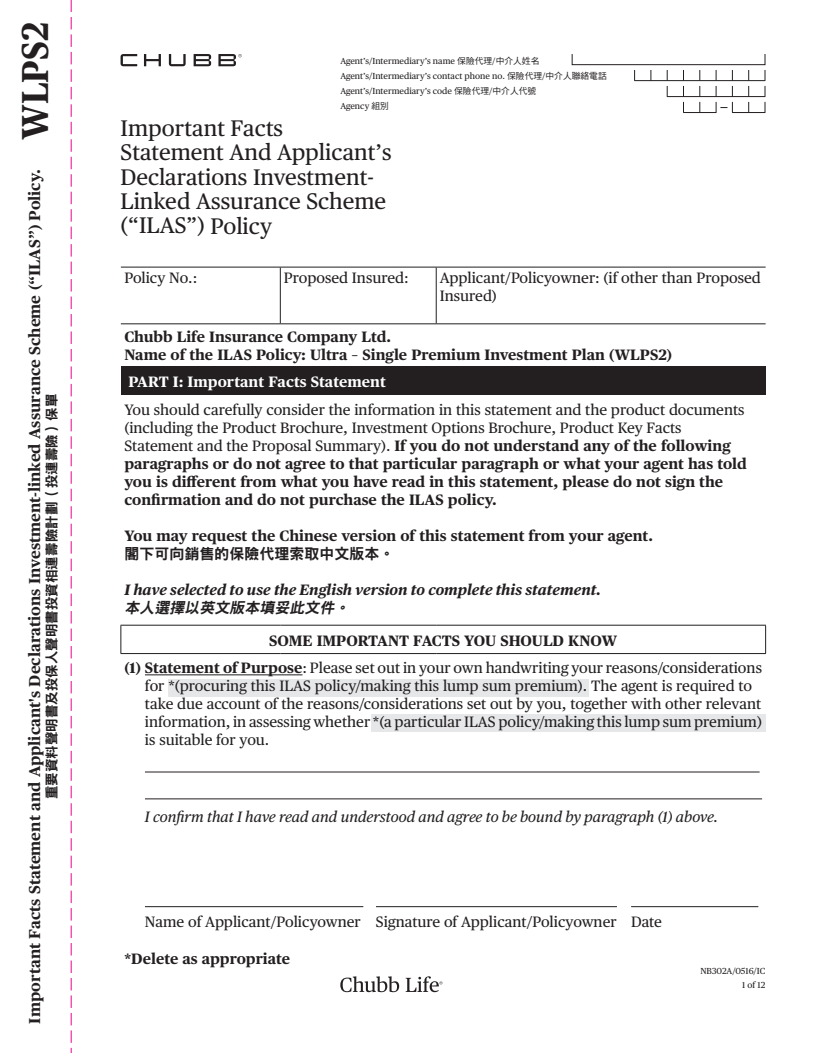
<style>
.page{position:relative;width:815px;height:1053px;background:#fff}
.page>*{position:absolute;margin:0;border:0;box-sizing:border-box;transform-origin:0 0}
.t1{font:700 37.5px "Publico Text";color:#231f20;scale:.9 1}
.t2{font:22.5px/24.2px "Publico Text";color:#231f20}
.t3{font:700 15.75px "Publico Text";color:#231f20}
.t4{font:700 15px/18px "Publico Text";color:#231f20}
.t5{font:15px/18px "Publico Text";color:#231f20}
.t6{font:italic 15px "Publico Text";color:#231f20}
.t7{font:italic 700 15px "Publico Text";color:#231f20}
.t8{font:700 15px "Publico Text";color:#fff}
.t9{font:15px "DF Hei HK W9";color:#231f20}
.t10{font:italic 15px "DF Hei HK W9";color:#231f20}
.t11{font:13.5px "DF Hei HK W9";color:#231f20}
.t12{font:8.75px/15px "Publico Text";color:#231f20}
.s1{font-family:"DF Hei HK W5"}
.s2{font-weight:400}
.s3{font-weight:700}
</style>
<div class="page">
<div style="left:168px;top:679px;width:421px;height:17px;background:#e6e7e9"></div>
<div style="left:371px;top:714px;width:394px;height:18px;background:#e6e7e9"></div>
<svg style="left:71px;top:0;width:1px;height:1052px"></svg>
<svg style="left:340px;top:976px;width:59px;height:16px"></svg>
<svg style="left:406px;top:976px;width:36px;height:16px"></svg>
<div style="left:121px;top:366px;width:645px;height:29px;background:#231f20"></div>
<svg style="left:765px;top:626px;width:1px;height:27px"></svg>
<hr style="left:121px;top:267px;width:159px;height:1px;background:#231f20">
<hr style="left:280px;top:267px;width:156px;height:1px;background:#231f20">
<hr style="left:436px;top:267px;width:330px;height:1px;background:#231f20">
<hr style="left:280px;top:267px;width:1px;height:56px;background:#231f20">
<hr style="left:436px;top:267px;width:1px;height:56px;background:#231f20">
<hr style="left:121px;top:323px;width:159px;height:1px;background:#231f20">
<hr style="left:280px;top:323px;width:156px;height:1px;background:#231f20">
<hr style="left:436px;top:323px;width:330px;height:1px;background:#231f20">
<hr style="left:121px;top:625px;width:159px;height:1px;background:#231f20">
<svg style="left:121px;top:625px;width:1px;height:28px"></svg>
<hr style="left:280px;top:625px;width:156px;height:1px;background:#231f20">
<hr style="left:436px;top:625px;width:330px;height:1px;background:#231f20">
<hr style="left:121px;top:653px;width:159px;height:1px;background:#231f20">
<hr style="left:280px;top:653px;width:156px;height:1px;background:#231f20">
<hr style="left:436px;top:653px;width:330px;height:1px;background:#231f20">
<hr style="left:145px;top:674px;width:158px;height:1px;background:#231f20">
<hr style="left:145px;top:771px;width:615px;height:1px;background:#231f20">
<hr style="left:145px;top:798px;width:617px;height:1px;background:#231f20">
<hr style="left:145px;top:906px;width:218px;height:1px;background:#231f20">
<hr style="left:376px;top:906px;width:241px;height:1px;background:#231f20">
<hr style="left:631px;top:906px;width:127px;height:1px;background:#231f20">
<div style="left:572px;top:54px;width:193px;height:11px;border:1px solid #231f20"></div>
<hr style="left:634px;top:80px;width:131px;height:1px;background:#231f20">
<svg style="left:667px;top:70px;width:1px;height:26px"></svg>
<hr style="left:667px;top:96px;width:98px;height:1px;background:#231f20">
<svg style="left:683px;top:70px;width:1px;height:42px"></svg>
<svg style="left:699px;top:70px;width:1px;height:42px"></svg>
<svg style="left:748px;top:70px;width:1px;height:42px"></svg>
<svg style="left:765px;top:70px;width:1px;height:42px"></svg>
<hr style="left:732px;top:112px;width:33px;height:1px;background:#231f20">
<hr style="left:683px;top:112px;width:33px;height:1px;background:#231f20">
<svg style="left:716px;top:70px;width:17px;height:42px"></svg>
<svg style="left:121px;top:54px;width:121px;height:12px"></svg>
<h1 class="t1" style="left:6px;top:140px;width:133px;rotate:-90deg">WLPS2</h1>
<p class="t3" style="left:22px;top:1023px;width:855px;rotate:-90deg">Important Facts Statement and Applicant's Declarations Investment-linked Assurance Scheme (“ILAS”) Policy.</p>
<p class="t11" style="left:44px;top:799px;width:407px;rotate:-90deg">重要資料聲明書及投保人聲明書投資相連壽險計劃（投連壽險）保單</p>
<p class="t12" style="left:340px;top:53px;width:268px">Agent’s/Intermediary’s name <span class="s1">保險代理</span>/<span class="s1">中介人姓名</span>Agent’s/Intermediary’s contact phone no. <span class="s1">保險代理</span>/<span class="s1">中介人聯絡電話</span>Agent’s/Intermediary’s code <span class="s1">保險代理</span>/<span class="s1">中介人代號<br></span>Agency <span class="s1">組別</span></p>
<h2 class="t2" style="left:121px;top:115px;width:273px">Important Facts<br>Statement And Applicant’s<br>Declarations Investment-<br>Linked Assurance Scheme (“ILAS”) Policy</h2>
<p class="t5" style="left:124px;top:268px;width:74px">Policy No.:</p>
<p class="t5" style="left:284px;top:268px;width:126px">Proposed Insured:</p>
<p class="t5" style="left:440px;top:268px;width:323px">Applicant/Policyowner: (if other than Proposed<br>Insured)</p>
<p class="t4" style="left:124px;top:327px;width:549px">Chubb Life Insurance Company Ltd.<br>Name of the ILAS Policy: Ultra – Single Premium Investment Plan (WLPS2)</p>
<p class="t8" style="left:128px;top:370px;width:259px">PART I: Important Facts Statement</p>
<p class="t4" style="left:124px;top:399px;width:624px"><span class="s2">You should carefully consider the information in this statement and the product documents (including the Product Brochure, Investment Options Brochure, Product Key Facts Statement and the Proposal Summary).</span> If you do not understand any of the following paragraphs or do not agree to that particular paragraph or what your agent has told you is different from what you have read in this statement, please do not sign the confirmation and do not purchase the ILAS policy.</p>
<p class="t4" style="left:124px;top:525px;width:530px">You may request the Chinese version of this statement from your agent.</p>
<p class="t9" style="left:124px;top:545px;width:271px">閣下可向銷售的保險代理索取中文版本。</p>
<p class="t7" style="left:124px;top:577px;width:478px">I have selected to use the English version to complete this statement.</p>
<p class="t10" style="left:124px;top:599px;width:229px">本人選擇以英文版本填妥此文件。</p>
<p class="t5" style="left:124px;top:625px;width:639px;line-height:27.6px;text-align:center"><span class="s3">SOME IMPORTANT FACTS YOU SHOULD KNOW<br>(1) Statement of Purpose</span>: Please set out in your own handwriting your reasons/considerations</p>
<p class="t5" style="left:145px;top:676px;width:619px">for *(procuring this ILAS policy/making this lump sum premium). The agent is required to take due account of the reasons/considerations set out by you, together with other relevant information, in assessing whether *(a particular ILAS policy/making this lump sum premium) is suitable for you.</p>
<p class="t6" style="left:145px;top:805px;width:575px">I confirm that I have read and understood and agree to be bound by paragraph (1) above.</p>
<p class="t5" style="left:145px;top:911px;width:519px">Name of Applicant/Policyowner Signature of Applicant/Policyowner Date</p>
<p class="t4" style="left:124px;top:948px;width:167px">*Delete as appropriate</p>
<p class="t12" style="left:700px;top:962px;width:66px">NB302A/0516/IC</p>
<p class="t12" style="left:742px;top:977px;width:25px">1 of 12</p>
</div>
